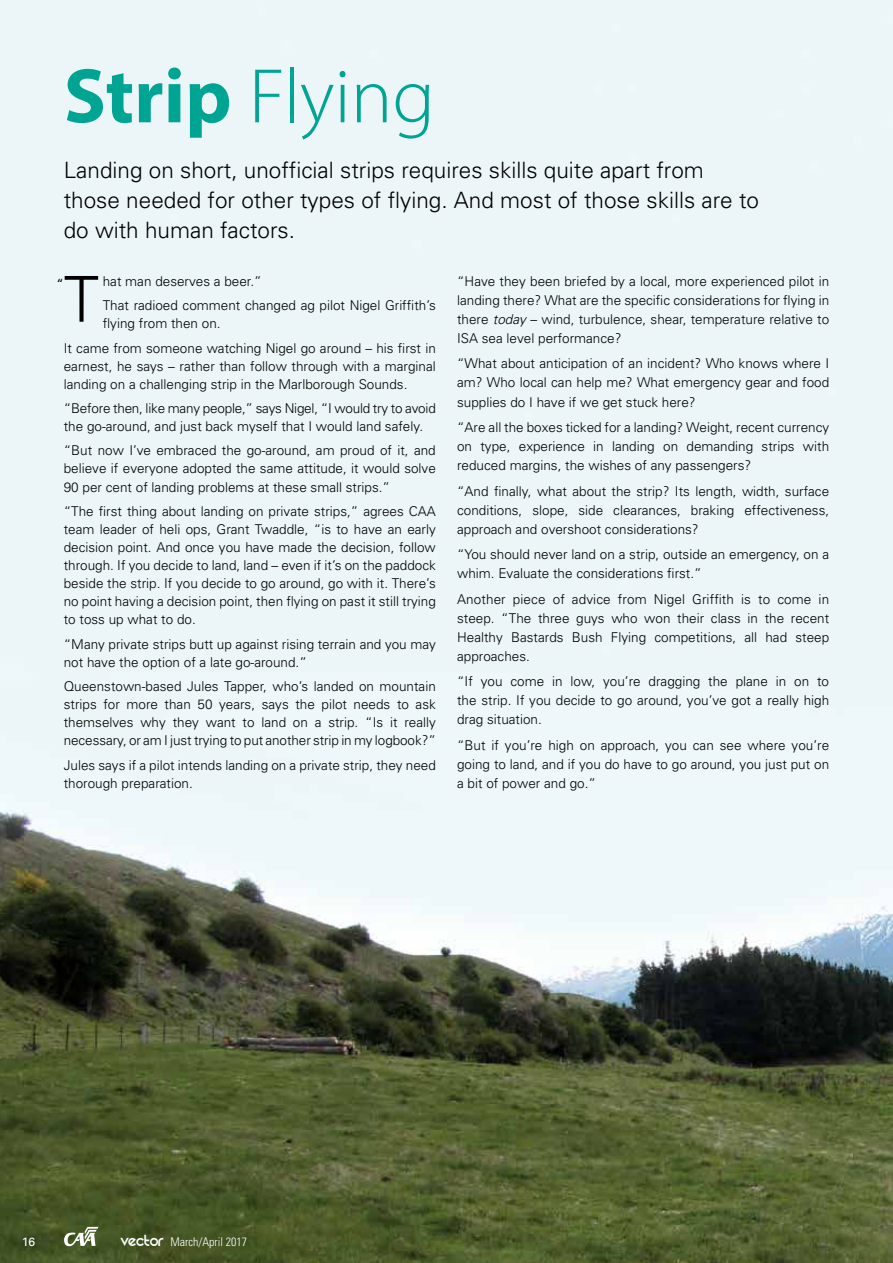
<style>
.page{position:relative;width:893px;height:1263px;background:#fff}
.page>*{position:absolute;margin:0;border:0;box-sizing:border-box;transform-origin:0 0}
.t1{font:300 78px "Myriad Pro";color:#00a492}
.t2{font:300 63.3px "Univers";color:#000}
.t3{font:300 22.5px/30px "Univers";color:#000}
.t4{font:300 13.5px/19px "Univers";color:#000;text-align:justify}
.t5{font:12.75px "Univers";color:#000}
.t6{font:300 condensed 12px "Univers";color:#fff}
.t7{font:12px "Univers";color:#fff}
.s1{font-weight:700}
.s2{font-style:italic}
.s3{font-family:"REZ";font-weight:400;font-stretch:normal;font-size:18px}
</style>
<div class="page">
<img style="left:0;top:0;width:893px;height:1263px">
<svg style="left:64px;top:1227px;width:34px;height:19px"></svg>
<h1 class="t1" style="left:64px;top:53px;width:373px"><span class="s1">Strip</span> Flying</h1>
<h3 class="t3" style="left:64px;top:154px;width:697px">Landing on short, unofficial strips requires skills quite apart from those needed for other types of flying. And most of those skills are to do with human factors.</h3>
<h2 class="t2" style="left:64px;top:261px;width:37px">T</h2>
<p class="t4" style="left:103px;top:268px;width:334px;line-height:24.5px">hat man deserves a beer.”<br>That radioed comment changed ag pilot Nigel Griffith’s</p>
<p class="t4" style="left:64px;top:311px;width:374px;line-height:24.5px;text-indent:39px">flying from then on.<br>It came from someone watching Nigel go around – his first in</p>
<p class="t4" style="left:64px;top:356px;width:374px;line-height:18px">earnest, he says – rather than follow through with a marginal landing on a challenging strip in the Marlborough Sounds.</p>
<p class="t4" style="left:64px;top:399px;width:374px;line-height:18px">“Before then, like many people,” says Nigel, “I would try to avoid the go-around, and just back myself that I would land safely.</p>
<p class="t4" style="left:64px;top:441px;width:374px;line-height:18px">“But now I’ve embraced the go-around, am proud of it, and believe if everyone adopted the same attitude, it would solve 90 per cent of landing problems at these small strips.”</p>
<p class="t4" style="left:64px;top:502px;width:374px;line-height:18px">“The first thing about landing on private strips,” agrees CAA team leader of heli ops, Grant Twaddle, “is to have an early decision point. And once you have made the decision, follow through. If you decide to land, land – even if it’s on the paddock beside the strip. If you decide to go around, go with it. There’s no point having a decision point, then flying on past it still trying to toss up what to do.</p>
<p class="t4" style="left:64px;top:634px;width:374px;line-height:18px">“Many private strips butt up against rising terrain and you may not have the option of a late go-around.”</p>
<p class="t4" style="left:64px;top:677px;width:374px;line-height:18px">Queenstown-based Jules Tapper, who’s landed on mountain strips for more than 50 years, says the pilot needs to ask themselves why they want to land on a strip. “Is it really necessary, or am I just trying to put another strip in my logbook?”</p>
<p class="t4" style="left:64px;top:755px;width:374px;line-height:18px">Jules says if a pilot intends landing on a private strip, they need thorough preparation.</p>
<p class="t4" style="left:457px;top:271px;width:374px">“Have they been briefed by a local, more experienced pilot in landing there? What are the specific considerations for flying in there <span class="s2">today</span> – wind, turbulence, shear, temperature relative to ISA sea level performance?</p>
<p class="t4" style="left:457px;top:354px;width:374px">“What about anticipation of an incident? Who knows where I am? Who local can help me? What emergency gear and food supplies do I have if we get stuck here?</p>
<p class="t4" style="left:457px;top:417px;width:374px">“Are all the boxes ticked for a landing? Weight, recent currency on type, experience in landing on demanding strips with reduced margins, the wishes of any passengers?</p>
<p class="t4" style="left:457px;top:481px;width:374px">“And finally, what about the strip? Its length, width, surface conditions, slope, side clearances, braking effectiveness, approach and overshoot considerations?</p>
<p class="t4" style="left:457px;top:544px;width:374px">“You should never land on a strip, outside an emergency, on a whim. Evaluate the considerations first.”</p>
<p class="t4" style="left:457px;top:589px;width:374px">Another piece of advice from Nigel Griffith is to come in steep. “The three guys who won their class in the recent Healthy Bastards Bush Flying competitions, all had steep approaches.</p>
<p class="t4" style="left:457px;top:671px;width:374px">“If you come in low, you’re dragging the plane in on to the strip. If you decide to go around, you’ve got a really high drag situation.</p>
<p class="t4" style="left:457px;top:735px;width:374px">“But if you’re high on approach, you can see where you’re going to land, and if you do have to go around, you just put on a bit of power and go.”</p>
<p class="t5" style="left:57px;top:276px;width:9px">“</p>
<p class="t7" style="left:22px;top:1234px;width:15px">16</p>
<p class="t6" style="left:121px;top:1234px;width:128px"><span class="s3">vector</span> March/April 2017</p>
</div>
